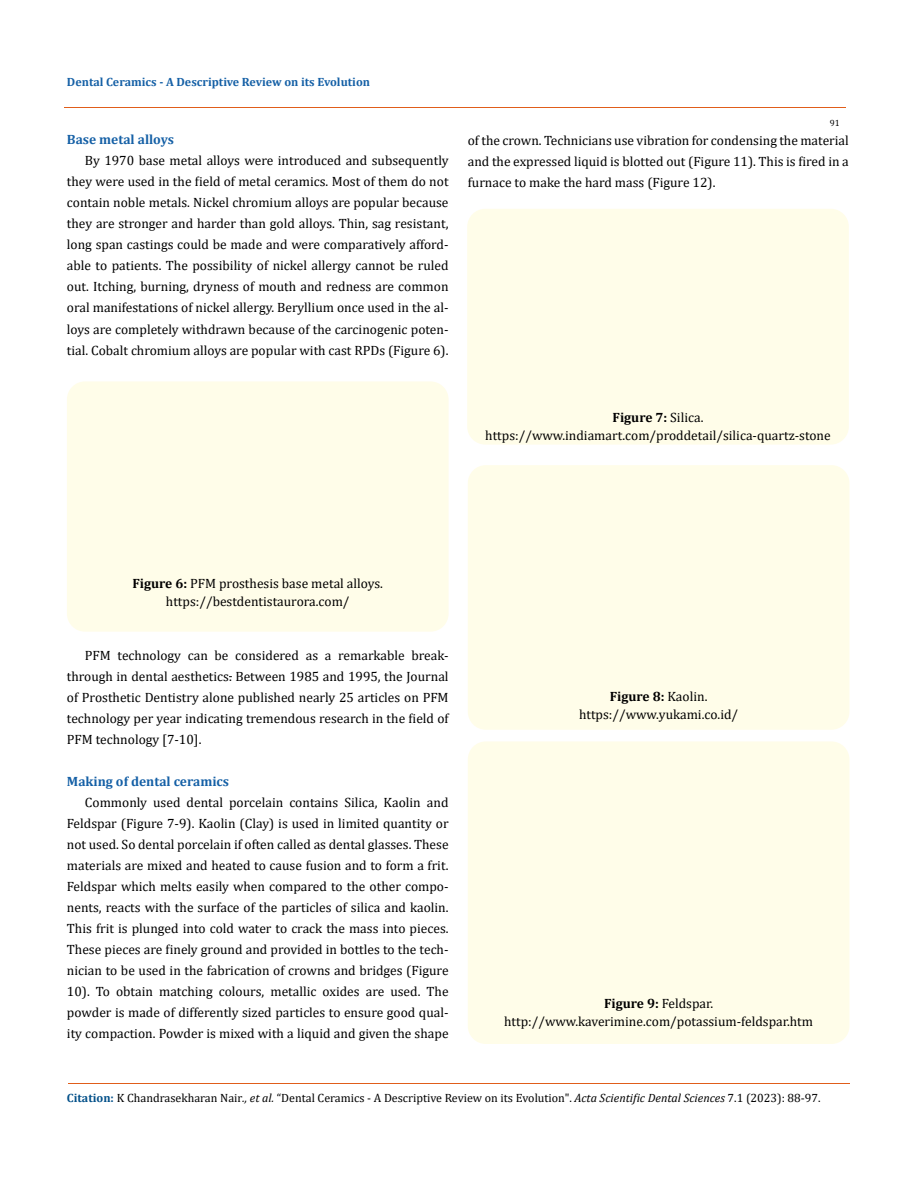
<style>
.page{position:relative;width:917px;height:1188px;background:#fff}
.page>*{position:absolute;margin:0;border:0;box-sizing:border-box;transform-origin:0 0}
.t1{font:13.5px/21px "Cambria";color:#000;text-align:justify}
.t2{font:700 13.5px "Cambria";color:#1560a6}
.t3{font:12px "Cambria";color:#000}
.t4{font:700 12px "Cambria";color:#1560a6}
.t5{font:9px "Cambria";color:#000}
.s1{font-weight:700}
.s2{font-weight:700;color:#035089}
.s3{font-style:italic}
</style>
<div class="page">
<div style="left:67px;top:381px;width:381px;height:251px;background:#fffde9;border-radius:18px"></div>
<div style="left:467px;top:209px;width:381px;height:236px;background:#fffde9;border-radius:18px"></div>
<div style="left:468px;top:465px;width:381px;height:265px;background:#fffde9;border-radius:18px"></div>
<div style="left:468px;top:741px;width:381px;height:303px;background:#fffde9;border-radius:18px"></div>
<hr style="left:64px;top:108px;width:781px;height:1px;background:#e05d1a">
<hr style="left:68px;top:1084px;width:781px;height:1px;background:#e05d1a">
<p class="t4" style="left:67px;top:73px;width:304px">Dental Ceramics - A Descriptive Review on its Evolution</p>
<p class="t2" style="left:67px;top:130px;width:108px">Base metal alloys</p>
<p class="t1" style="left:67px;top:150px;width:383px;text-indent:18px">By 1970 base metal alloys were introduced and subsequently they were used in the field of metal ceramics. Most of them do not contain noble metals. Nickel chromium alloys are popular because they are stronger and harder than gold alloys. Thin, sag resistant, long span castings could be made and were comparatively afford&shy;able to patients. The possibility of nickel allergy cannot be ruled out. Itching, burning, dryness of mouth and redness are common oral manifestations of nickel allergy. Beryllium once used in the al&shy;loys are completely withdrawn because of the carcinogenic poten&shy;tial. Cobalt chromium alloys are popular with cast RPDs (Figure 6).</p>
<p class="t5" style="left:829px;top:118px;width:11px">91</p>
<p class="t1" style="left:468px;top:129px;width:382px">of the crown. Technicians use vibration for condensing the material and the expressed liquid is blotted out (Figure 11). This is fired in a furnace to make the hard mass (Figure 12).</p>
<p class="t1" style="left:485px;top:408px;width:347px;line-height:18px;text-align:center"><span class="s1">Figure 7:</span> Silica. https://www.indiamart.com/proddetail/silica-quartz-stone</p>
<p class="t1" style="left:132px;top:574px;width:252px;line-height:18px;text-align:center"><span class="s1">Figure 6:</span> PFM prosthesis base metal alloys. https://bestdentistaurora.com/</p>
<p class="t1" style="left:67px;top:645px;width:383px;text-indent:18px">PFM technology can be considered as a remarkable break&shy;through in dental aesthetics. Between 1985 and 1995, the Journal of Prosthetic Dentistry alone published nearly 25 articles on PFM technology per year indicating tremendous research in the field of PFM technology [7-10].</p>
<p class="t2" style="left:67px;top:772px;width:164px">Making of dental ceramics</p>
<p class="t1" style="left:67px;top:792px;width:383px;text-indent:18px">Commonly used dental porcelain contains Silica, Kaolin and Feldspar (Figure 7-9). Kaolin (Clay) is used in limited quantity or not used. So dental porcelain if often called as dental glasses. These materials are mixed and heated to cause fusion and to form a frit.<br>Feldspar which melts easily when compared to the other compo&shy;nents, reacts with the surface of the particles of silica and kaolin.<br>This frit is plunged into cold water to crack the mass into pieces.<br>These pieces are finely ground and provided in bottles to the tech&shy;nician to be used in the fabrication of crowns and bridges (Figure 10). To obtain matching colours, metallic oxides are used. The powder is made of differently sized particles to ensure good qual&shy;ity compaction. Powder is mixed with a liquid and given the shape</p>
<p class="t1" style="left:579px;top:687px;width:161px;line-height:18px;text-align:center"><span class="s1">Figure 8:</span> Kaolin. https://www.yukami.co.id/</p>
<p class="t1" style="left:504px;top:995px;width:310px;line-height:18px;text-align:center"><span class="s1">Figure 9:</span> Feldspar. http://www.kaverimine.com/potassium-feldspar.htm</p>
<p class="t3" style="left:67px;top:1090px;width:755px"><span class="s2">Citation:</span> K Chandrasekharan Nair<span class="s3">., et al.</span> “Dental Ceramics - A Descriptive Review on its Evolution". <span class="s3">Acta Scientific Dental Sciences</span> 7.1 (2023): 88-97.</p>
</div>
